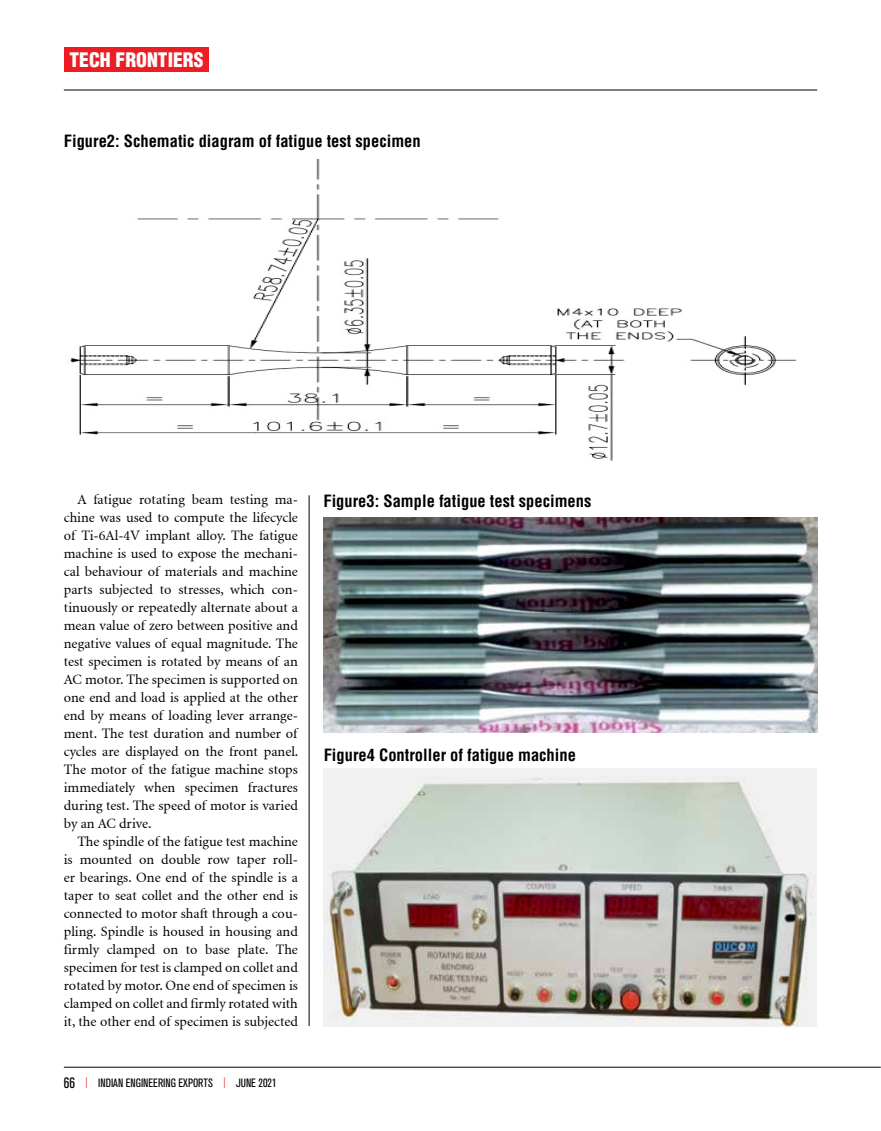
<style>
.page{position:relative;width:881px;height:1131px;background:#fff}
.page>*{position:absolute;margin:0;border:0;box-sizing:border-box;transform-origin:0 0}
.t1{font:900 condensed 19.5px "Helvetica LT Std";color:#fff}
.t2{font:700 condensed 16.5px "Helvetica LT Std";color:#000}
.t3{font:14.25px/18px "Adobe Corporate ID Minion";color:#000;text-align:justify}
.t4{font:condensed 12px "Akzidenz Grotesk BQ";color:#000}
.s1{font-size:15px}
.s2{font-weight:300;font-size:15px;color:#ed1d24}
</style>
<div class="page">
<hr style="left:64px;top:1067px;width:816px;height:1px;background:#000">
<img style="left:70px;top:159px;width:727px;height:302px">
<img style="left:323px;top:768px;width:493px;height:258px">
<img style="left:323px;top:517px;width:493px;height:216px">
<hr style="left:309px;top:495px;width:1px;height:531px;background:#000">
<hr style="left:64px;top:90px;width:752px;height:1px;background:#000">
<div style="left:64px;top:48px;width:144px;height:24px;background:#ed1d24"></div>
<h1 class="t1" style="left:69px;top:47px;width:135px">TECH FRONTIERS</h1>
<p class="t2" style="left:64px;top:131px;width:358px">Figure2: Schematic diagram of fatigue test specimen</p>
<p class="t3" style="left:64px;top:491px;width:236px;text-indent:13px">A fatigue rotating beam testing ma&shy;chine was used to compute the lifecycle of Ti-6Al-4V implant alloy. The fatigue machine is used to expose the mechani&shy;cal behaviour of materials and machine parts subjected to stresses, which con&shy;tinuously or repeatedly alternate about a mean value of zero between positive and negative values of equal magnitude. The test specimen is rotated by means of an AC motor. The specimen is supported on one end and load is applied at the other end by means of loading lever arrange&shy;ment. The test duration and number of cycles are displayed on the front panel.<br>The motor of the fatigue machine stops immediately when specimen fractures during test. The speed of motor is varied by an AC drive.</p>
<p class="t3" style="left:64px;top:833px;width:235px;text-indent:13px">The spindle of the fatigue test machine is mounted on double row taper roll&shy;er bearings. One end of the spindle is a taper to seat collet and the other end is connected to motor shaft through a cou&shy;pling. Spindle is housed in housing and firmly clamped on to base plate. The specimen for test is clamped on collet and rotated by motor. One end of specimen is clamped on collet and firmly rotated with it, the other end of specimen is subjected</p>
<p class="t4" style="left:64px;top:1076px;width:214px"><span class="s1">66</span> <span class="s2">l</span> INDIAN ENGINEERING EXPORTS <span class="s2">l</span> JUNE 2021</p>
<p class="t2" style="left:323px;top:491px;width:269px">Figure3: Sample fatigue test specimens</p>
<p class="t2" style="left:323px;top:745px;width:254px">Figure4 Controller of fatigue machine</p>
</div>
